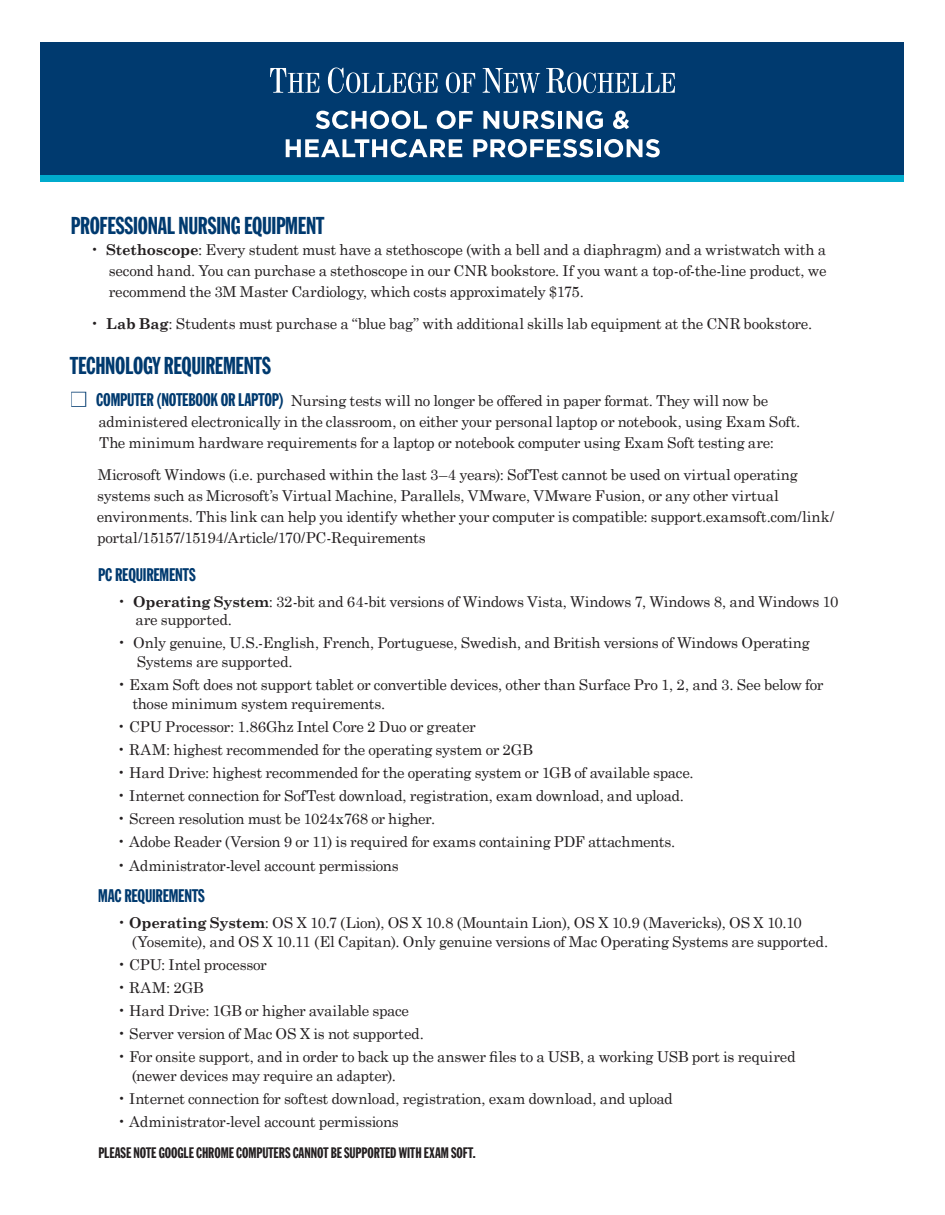
<style>
.page{position:relative;width:945px;height:1215px;background:#fff}
.page>*{position:absolute;margin:0;border:0;box-sizing:border-box;transform-origin:0 0}
.t1{font:24px "Franklin Gothic Std Extra Cond";letter-spacing:-.01em;color:#003a6f}
.t2{font:18px "Franklin Gothic Std Extra Cond";letter-spacing:-.01em;color:#003a6f}
.t3{font:15px/21px "Century Schoolbook";letter-spacing:-.02em;color:#231f20}
.t4{font:15px "Franklin Gothic Std Extra Cond";color:#231f20}
.s1{font-weight:700}
.s2{color:#fff}
.s3{font-family:"Franklin Gothic Std Extra Cond";font-size:18px;color:#003a6f}
</style>
<div class="page">
<div style="left:40px;top:42px;width:864px;height:136px;background:#003a6f"></div>
<svg style="left:270px;top:68px;width:49px;height:25px"></svg>
<svg style="left:328px;top:68px;width:110px;height:25px"></svg>
<svg style="left:446px;top:72px;width:29px;height:21px"></svg>
<svg style="left:483px;top:68px;width:57px;height:25px"></svg>
<svg style="left:546px;top:68px;width:129px;height:25px"></svg>
<svg style="left:316px;top:111px;width:111px;height:18px"></svg>
<svg style="left:437px;top:111px;width:36px;height:18px"></svg>
<svg style="left:483px;top:111px;width:72px;height:18px"></svg>
<hr style="left:558px;top:111px;width:4px;height:18px;background:#fff">
<svg style="left:567px;top:111px;width:36px;height:18px"></svg>
<svg style="left:613px;top:111px;width:16px;height:18px"></svg>
<svg style="left:286px;top:139px;width:176px;height:18px"></svg>
<svg style="left:473px;top:139px;width:120px;height:18px"></svg>
<hr style="left:597px;top:139px;width:4px;height:18px;background:#fff">
<svg style="left:604px;top:139px;width:56px;height:18px"></svg>
<div style="left:40px;top:176px;width:864px;height:6px;background:#00abcd"></div>
<div style="left:71px;top:392px;width:15px;height:15px;border:2px solid #003a6f"></div>
<h1 class="t1" style="left:71px;top:213px;width:255px">PROFESSIONAL NURSING EQUIPMENT</h1>
<p class="t3" style="left:109px;top:239px;width:719px;text-align:justify;text-indent:-19px">• <span class="s1">Stethoscope</span>: Every student must have a stethoscope (with a bell and a diaphragm) and a wristwatch with a second hand. You can purchase a stethoscope in our CNR bookstore. If you want a top-of-the-line product, we recommend the 3M Master Cardiology, which costs approximately $175.</p>
<p class="t3" style="left:90px;top:313px;width:724px">• <span class="s1">Lab Bag</span>: Students must purchase a “blue bag” with additional skills lab equipment at the CNR bookstore.</p>
<h1 class="t1" style="left:70px;top:353px;width:202px">TECHNOLOGY REQUIREMENTS</h1>
<p class="t3" style="left:98px;top:390px;width:704px;text-indent:-27px"><span class="s2">■</span> <span class="s3">COMPUTER (NOTEBOOK OR LAPTOP)</span> Nursing tests will no longer be offered in paper format. They will now be administered electronically in the classroom, on either your personal laptop or notebook, using Exam Soft.<br>The minimum hardware requirements for a laptop or notebook computer using Exam Soft testing are:</p>
<p class="t3" style="left:97px;top:464px;width:739px">Microsoft Windows (i.e. purchased within the last 3–4 years): SofTest cannot be used on virtual operating systems such as Microsoft’s Virtual Machine, Parallels, VMware, VMware Fusion, or any other virtual environments. This link can help you identify whether your computer is compatible: support.examsoft.com/link/ portal/15157/15194/Article/170/PC-Requirements</p>
<p class="t2" style="left:98px;top:565px;width:99px">PC REQUIREMENTS</p>
<p class="t3" style="left:135px;top:591px;width:704px;line-height:18.8px;text-indent:-18px">• <span class="s1">Operating System</span>: 32-bit and 64-bit versions of Windows Vista, Windows 7, Windows 8, and Windows 10 are supported.</p>
<p class="t3" style="left:137px;top:633px;width:675px;line-height:18.8px;text-indent:-20px">• Only genuine, U.S.-English, French, Portuguese, Swedish, and British versions of Windows Operating<br>Systems are supported.</p>
<p class="t3" style="left:132px;top:675px;width:693px;line-height:18.8px;text-indent:-15px">• Exam Soft does not support tablet or convertible devices, other than Surface Pro 1, 2, and 3. See below for those minimum system requirements.</p>
<p class="t3" style="left:117px;top:716px;width:360px">• CPU Processor: 1.86Ghz Intel Core 2 Duo or greater</p>
<p class="t3" style="left:117px;top:739px;width:417px">• RAM: highest recommended for the operating system or 2GB</p>
<p class="t3" style="left:117px;top:762px;width:578px">• Hard Drive: highest recommended for the operating system or 1GB of available space.</p>
<p class="t3" style="left:117px;top:785px;width:569px">• Internet connection for SofTest download, registration, exam download, and upload.</p>
<p class="t3" style="left:117px;top:808px;width:320px">• Screen resolution must be 1024x768 or higher.</p>
<p class="t3" style="left:117px;top:831px;width:560px">• Adobe Reader (Version 9 or 11) is required for exams containing PDF attachments.</p>
<p class="t3" style="left:117px;top:854px;width:283px">• Administrator-level account permissions</p>
<p class="t2" style="left:98px;top:886px;width:108px">MAC REQUIREMENTS</p>
<p class="t3" style="left:132px;top:913px;width:698px;line-height:18.8px;text-indent:-15px">• <span class="s1">Operating System</span>: OS X 10.7 (Lion), OS X 10.8 (Mountain Lion), OS X 10.9 (Mavericks), OS X 10.10 (Yosemite), and OS X 10.11 (El Capitan). Only genuine versions of Mac Operating Systems are supported.</p>
<p class="t3" style="left:117px;top:953px;width:151px">• CPU: Intel processor</p>
<p class="t3" style="left:117px;top:976px;width:88px">• RAM: 2GB</p>
<p class="t3" style="left:117px;top:999px;width:294px">• Hard Drive: 1GB or higher available space</p>
<p class="t3" style="left:117px;top:1023px;width:308px">• Server version of Mac OS X is not supported.</p>
<p class="t3" style="left:132px;top:1047px;width:665px;line-height:18.8px;text-indent:-15px">• For onsite support, and in order to back up the answer files to a USB, a working USB port is required (newer devices may require an adapter).</p>
<p class="t3" style="left:117px;top:1087px;width:557px">• Internet connection for softest download, registration, exam download, and upload</p>
<p class="t3" style="left:117px;top:1111px;width:283px">• Administrator-level account permissions</p>
<p class="t4" style="left:98px;top:1145px;width:379px">PLEASE NOTE GOOGLE CHROME COMPUTERS CANNOT BE SUPPORTED WITH EXAM SOFT.</p>
</div>
